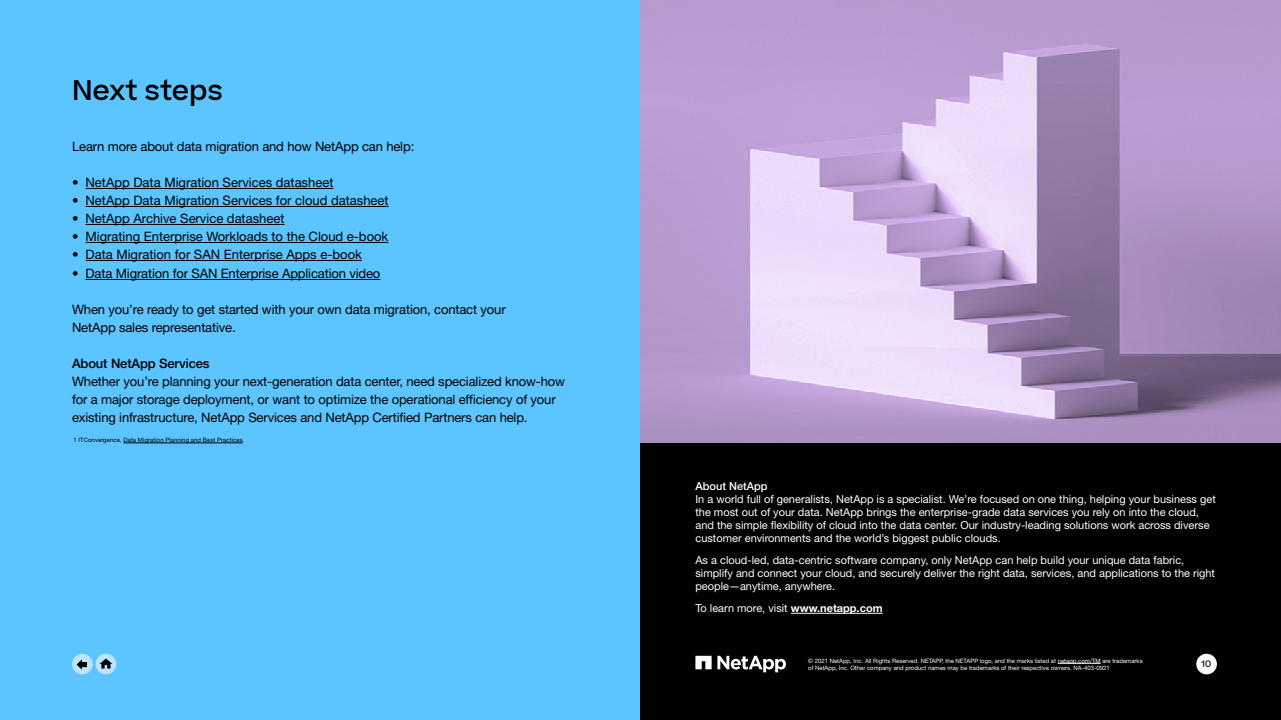
<style>
.page{position:relative;width:1281px;height:720px;background:#fff}
.page>*{position:absolute;margin:0;border:0;box-sizing:border-box;transform-origin:0 0}
.t1{font:500 27px "Beatrice";color:#000}
.t2{font:13px/18px "Helvetica Neue LT Std";letter-spacing:-.01em;color:#000}
.t3{font:500 13px "Helvetica Neue LT Std";letter-spacing:-.01em;color:#000}
.t4{font:11px/13px "Helvetica Neue LT Std";color:#fff}
.t5{font:500 11px "Helvetica Neue LT Std";color:#fff}
.t6{font:500 9px "Beatrice";color:#111921}
.t7{font:6px/7px "Helvetica Neue LT Std";color:#fff}
.t8{font:6px "Helvetica Neue LT Std";letter-spacing:.01em;color:#000}
.s1{font-weight:700}
</style>
<div class="page">
<div style="left:0;top:0;width:640px;height:720px;background:#5cc4ff"></div>
<div style="left:96px;top:654px;width:20px;height:20px;background:#bbe5ff;border-radius:50%"></div>
<svg style="left:99px;top:659px;width:13px;height:10px"></svg>
<div style="left:72px;top:654px;width:21px;height:20px;background:#bbe5ff;border-radius:50%"></div>
<svg style="left:77px;top:659px;width:10px;height:11px"></svg>
<hr style="left:86px;top:188px;width:247px;height:1px;background:#000">
<hr style="left:86px;top:206px;width:302px;height:1px;background:#000">
<hr style="left:86px;top:224px;width:198px;height:1px;background:#000">
<hr style="left:86px;top:242px;width:302px;height:1px;background:#000">
<hr style="left:86px;top:260px;width:276px;height:1px;background:#000">
<hr style="left:86px;top:279px;width:294px;height:1px;background:#000">
<img style="left:640px;top:0;width:640px;height:444px">
<div style="left:640px;top:444px;width:640px;height:276px;background:#000101"></div>
<hr style="left:790px;top:613px;width:92px;height:1px;background:#fff">
<hr style="left:1057px;top:663px;width:43px;height:1px;background:#fff">
<svg style="left:717px;top:656px;width:68px;height:16px"></svg>
<svg style="left:695px;top:656px;width:16px;height:13px"></svg>
<div style="left:1196px;top:654px;width:20px;height:20px;background:#fff;border-radius:50%"></div>
<hr style="left:123px;top:443px;width:120px;height:1px;background:#000">
<h1 class="t1" style="left:72px;top:73px;width:152px">Next steps</h1>
<p class="t2" style="left:72px;top:137px;width:344px">Learn more about data migration and how NetApp can help:</p>
<p class="t2" style="left:72px;top:173px;width:263px">• NetApp Data Migration Services datasheet</p>
<p class="t2" style="left:72px;top:191px;width:318px">• NetApp Data Migration Services for cloud datasheet</p>
<p class="t2" style="left:72px;top:209px;width:214px">• NetApp Archive Service datasheet</p>
<p class="t2" style="left:72px;top:227px;width:318px">• Migrating Enterprise Workloads to the Cloud e-book</p>
<p class="t2" style="left:72px;top:245px;width:291px">• Data Migration for SAN Enterprise Apps e-book</p>
<p class="t2" style="left:72px;top:264px;width:310px">• Data Migration for SAN Enterprise Application video</p>
<p class="t2" style="left:72px;top:300px;width:435px">When you’re ready to get started with your own data migration, contact your<br>NetApp sales representative.</p>
<p class="t3" style="left:72px;top:356px;width:139px">About NetApp Services</p>
<p class="t2" style="left:72px;top:372px;width:494px">Whether you’re planning your next-generation data center, need specialized know-how for a major storage deployment, or want to optimize the operational efficiency of your existing infrastructure, NetApp Services and NetApp Certified Partners can help.</p>
<p class="t8" style="left:73px;top:437px;width:172px">1 ITConvergence, Data Migration Planning and Best Practices.</p>
<p class="t5" style="left:695px;top:480px;width:74px">About NetApp</p>
<p class="t4" style="left:695px;top:493px;width:522px">In a world full of generalists, NetApp is a specialist. We’re focused on one thing, helping your business get the most out of your data. NetApp brings the enterprise-grade data services you rely on into the cloud, and the simple flexibility of cloud into the data center. Our industry-leading solutions work across diverse customer environments and the world’s biggest public clouds.</p>
<p class="t4" style="left:695px;top:554px;width:521px">As a cloud-led, data-centric software company, only NetApp can help build your unique data fabric, simplify and connect your cloud, and securely deliver the right data, services, and applications to the right people—anytime, anywhere.</p>
<p class="t4" style="left:695px;top:602px;width:189px">To learn more, visit <span class="s1">www.netapp.com</span></p>
<p class="t7" style="left:808px;top:657px;width:336px">© 2021 NetApp, Inc. All Rights Reserved. NETAPP, the NETAPP logo, and the marks listed at netapp.com/TM are trademarks of NetApp, Inc. Other company and product names may be trademarks of their respective owners. NA-403-0921</p>
<p class="t6" style="left:1201px;top:658px;width:11px">10</p>
</div>
